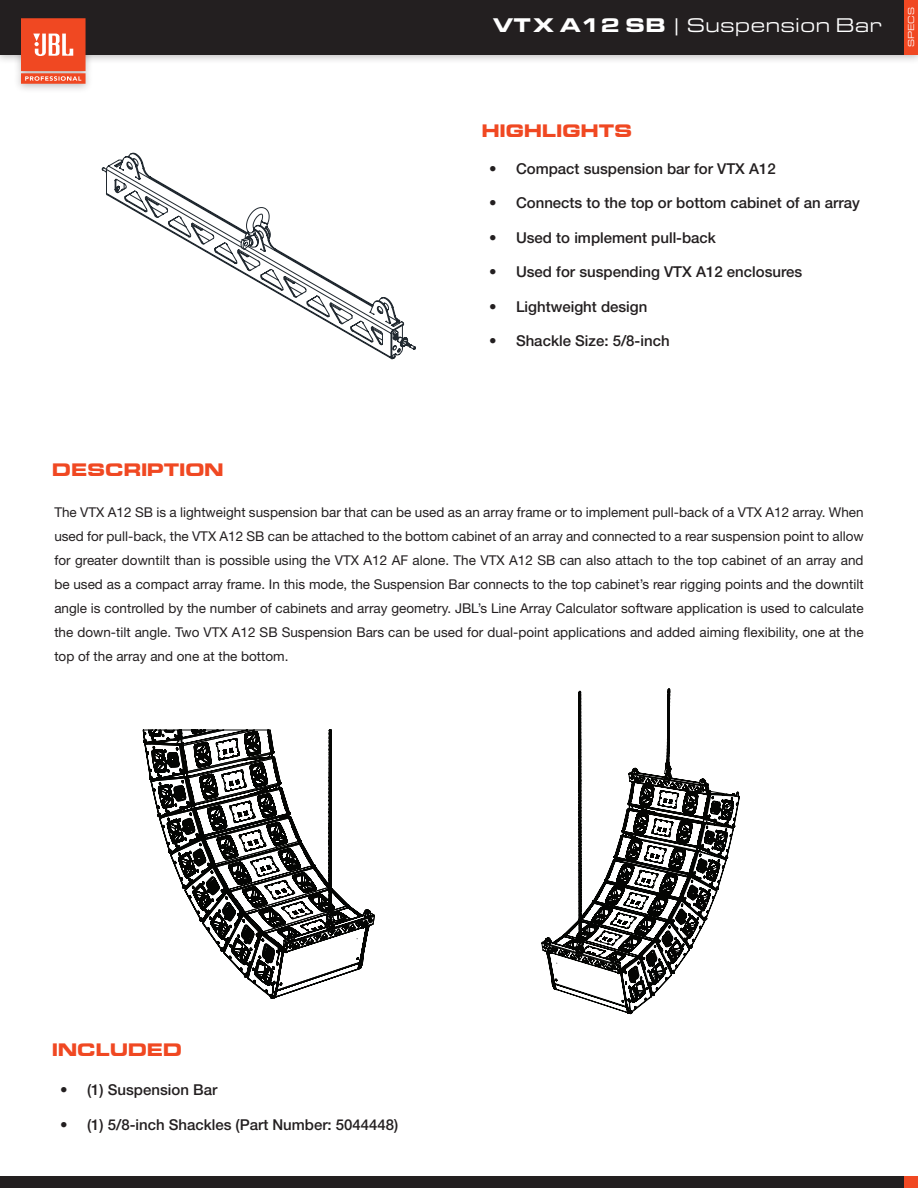
<style>
.page{position:relative;width:918px;height:1188px;background:#fff}
.page>*{position:absolute;margin:0;border:0;box-sizing:border-box;transform-origin:0 0}
.t1{font:20.55px "Eurostile Ext";color:#fff}
.Titles{font:700 18px "Eddmond";color:#f04822}
.t2{font:500 15px "Helvetica Neue";color:#231f20}
.Description{font:13.5px/24px "Helvetica Neue";color:#231f20;text-align:justify}
.t3{font:9px "Eurostile Ext";color:#fff}
.s1{font-weight:900}
</style>
<div class="page">
<div style="left:0;top:0;width:918px;height:65px;background:#231f20;opacity:.3"></div>
<div style="left:0;top:0;width:918px;height:55px;background:#231f20"></div>
<div style="left:13px;top:12px;width:81px;height:82px;background:#231f20;opacity:.3"></div>
<svg style="left:21px;top:18px;width:65px;height:66px"></svg>
<div style="left:0;top:1176px;width:918px;height:12px;background:#231f20"></div>
<div style="left:904px;top:0;width:14px;height:55px;background:#f04822"></div>
<div style="left:904px;top:1176px;width:14px;height:12px;background:#f04822"></div>
<svg style="left:107px;top:153px;width:309px;height:206px"></svg>
<svg style="left:102px;top:167px;width:296px;height:173px"></svg>
<svg style="left:542px;top:688px;width:198px;height:326px"></svg>
<svg style="left:143px;top:729px;width:226px;height:264px"></svg>
<h1 class="t1" style="left:493px;top:11px;width:391px"><span class="s1">VTX A12 SB</span> | Suspension Bar</h1>
<p class="t3" style="left:905px;top:47px;width:41px;rotate:-90deg">SPECS</p>
<p class="Titles" style="left:482px;top:119px;width:152px">HIGHLIGHTS</p>
<p class="t2" style="left:489px;top:156px;width:288px">• Compact suspension bar for VTX A12</p>
<p class="t2" style="left:489px;top:191px;width:372px">• Connects to the top or bottom cabinet of an array</p>
<p class="t2" style="left:489px;top:225px;width:229px">• Used to implement pull-back</p>
<p class="t2" style="left:489px;top:260px;width:315px">• Used for suspending VTX A12 enclosures</p>
<p class="t2" style="left:489px;top:294px;width:160px">• Lightweight design</p>
<p class="t2" style="left:489px;top:329px;width:182px">• Shackle Size: 5/8-inch</p>
<p class="Titles" style="left:52px;top:457px;width:173px">DESCRIPTION</p>
<p class="Description" style="left:54px;top:501px;width:811px">The VTX A12 SB is a lightweight suspension bar that can be used as an array frame or to implement pull-back of a VTX A12 array. When used for pull-back, the VTX A12 SB can be attached to the bottom cabinet of an array and connected to a rear suspension point to allow for greater downtilt than is possible using the VTX A12 AF alone. The VTX A12 SB can also attach to the top cabinet of an array and be used as a compact array frame. In this mode, the Suspension Bar connects to the top cabinet’s rear rigging points and the downtilt angle is controlled by the number of cabinets and array geometry. JBL’s Line Array Calculator software application is used to calculate the down-tilt angle. Two VTX A12 SB Suspension Bars can be used for dual-point applications and added aiming flexibility, one at the top of the array and one at the bottom.</p>
<p class="Titles" style="left:52px;top:1038px;width:131px">INCLUDED</p>
<p class="t2" style="left:60px;top:1078px;width:159px">• (1) Suspension Bar</p>
<p class="t2" style="left:60px;top:1112px;width:340px">• (1) 5/8-inch Shackles (Part Number: 5044448)</p>
</div>
